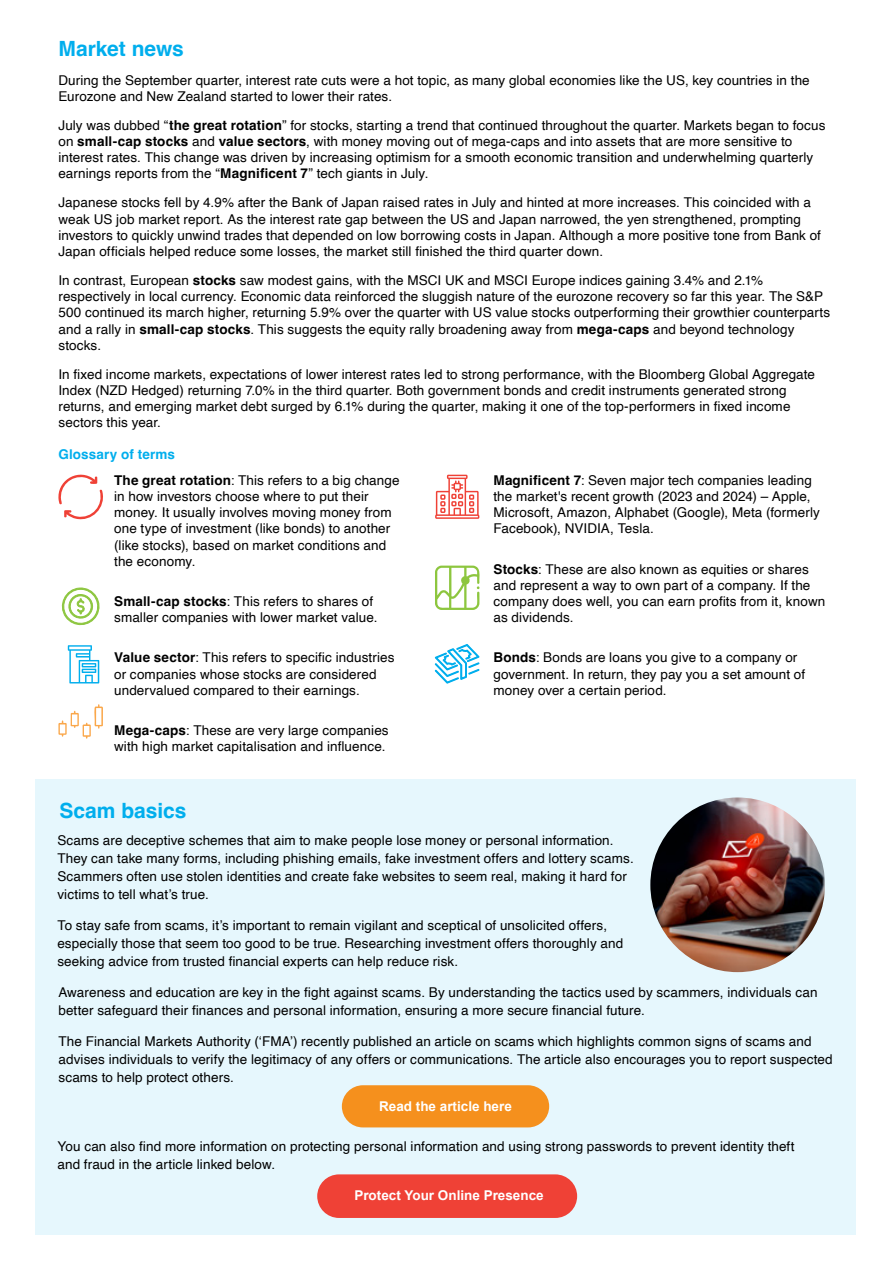
<style>
.page{position:relative;width:893px;height:1263px;background:#fff}
.page>*{position:absolute;margin:0;border:0;box-sizing:border-box;transform-origin:0 0}
.t1{font:700 21px "Helvetica";color:#00aeed}
.t2{font:13.5px/16.2px "Helvetica";letter-spacing:.01em;color:#000}
.t3{font:700 13.5px "Arial";color:#fff}
.s1{font-weight:700}
.s2{font-weight:700;color:#00aeed}
</style>
<div class="page">
<div style="left:36px;top:780px;width:819px;height:454px;background:#e6f7fd"></div>
<div style="left:342px;top:1085px;width:207px;height:42px;background:#f5901d;border-radius:21px"></div>
<div style="left:317px;top:1174px;width:260px;height:44px;background:#ef4136;border-radius:22px"></div>
<svg style="left:434px;top:644px;width:46px;height:40px"></svg>
<svg style="left:58px;top:474px;width:45px;height:46px"></svg>
<svg style="left:435px;top:566px;width:45px;height:44px"></svg>
<svg style="left:61px;top:587px;width:39px;height:39px"></svg>
<svg style="left:68px;top:645px;width:31px;height:38px"></svg>
<svg style="left:58px;top:704px;width:45px;height:35px"></svg>
<svg style="left:435px;top:475px;width:44px;height:44px"></svg>
<img style="left:650px;top:797px;width:175px;height:175px;border-radius:87px">
<h1 class="t1" style="left:58px;top:36px;width:127px">Market news</h1>
<p class="t2" style="left:58px;top:72px;width:753px">During the September quarter, interest rate cuts were a hot topic, as many global economies like the US, key countries in the<br>Eurozone and New Zealand started to lower their rates.</p>
<p class="t2" style="left:58px;top:117px;width:769px">July was dubbed “<span class="s1">the great rotation</span>” for stocks, starting a trend that continued throughout the quarter. Markets began to focus on <span class="s1">small-cap stocks</span> and <span class="s1">value sectors</span>, with money moving out of mega-caps and into assets that are more sensitive to interest rates. This change was driven by increasing optimism for a smooth economic transition and underwhelming quarterly earnings reports from the “<span class="s1">Magnificent 7</span>” tech giants in July.</p>
<p class="t2" style="left:58px;top:195px;width:764px">Japanese stocks fell by 4.9% after the Bank of Japan raised rates in July and hinted at more increases. This coincided with a weak US job market report. As the interest rate gap between the US and Japan narrowed, the yen strengthened, prompting investors to quickly unwind trades that depended on low borrowing costs in Japan. Although a more positive tone from Bank of Japan officials helped reduce some losses, the market still finished the third quarter down.</p>
<p class="t2" style="left:58px;top:273px;width:773px">In contrast, European <span class="s1">stocks</span> saw modest gains, with the MSCI UK and MSCI Europe indices gaining 3.4% and 2.1% respectively in local currency. Economic data reinforced the sluggish nature of the eurozone recovery so far this year. The S&amp;P 500 continued its march higher, returning 5.9% over the quarter with US value stocks outperforming their growthier counterparts and a rally in <span class="s1">small-cap stocks</span>. This suggests the equity rally broadening away from <span class="s1">mega-caps</span> and beyond technology stocks.</p>
<p class="t2" style="left:58px;top:366px;width:758px">In fixed income markets, expectations of lower interest rates led to strong performance, with the Bloomberg Global Aggregate Index (NZD Hedged) returning 7.0% in the third quarter. Both government bonds and credit instruments generated strong returns, and emerging market debt surged by 6.1% during the quarter, making it one of the top-performers in fixed income sectors this year.</p>
<p class="t2" style="left:114px;top:441px;width:287px;line-height:26px;text-indent:-56px"><span class="s2">Glossary of terms<br></span><span class="s1">The great rotation</span>: This refers to a big change</p>
<p class="t2" style="left:114px;top:489px;width:279px">in how investors choose where to put their money. It usually involves moving money from one type of investment (like bonds) to another (like stocks), based on market conditions and the economy.</p>
<p class="t2" style="left:114px;top:594px;width:265px"><span class="s1">Small-cap stocks</span>: This refers to shares of smaller companies with lower market value.</p>
<p class="t2" style="left:114px;top:650px;width:282px"><span class="s1">Value sector</span>: This refers to specific industries or companies whose stocks are considered undervalued compared to their earnings.</p>
<p class="t2" style="left:114px;top:723px;width:276px"><span class="s1">Mega-caps</span>: These are very large companies with high market capitalisation and influence.</p>
<p class="t2" style="left:493px;top:472px;width:328px"><span class="s1">Magnificent 7</span>: Seven major tech companies leading the market's recent growth (2023 and 2024) – Apple, Microsoft, Amazon, Alphabet (Google), Meta (formerly Facebook), NVIDIA, Tesla.</p>
<p class="t2" style="left:493px;top:561px;width:333px"><span class="s1">Stocks</span>: These are also known as equities or shares and represent a way to own part of a company. If the company does well, you can earn profits from it, known as dividends.</p>
<p class="t2" style="left:493px;top:650px;width:313px"><span class="s1">Bonds</span>: Bonds are loans you give to a company or government. In return, they pay you a set amount of money over a certain period.</p>
<h1 class="t1" style="left:59px;top:797px;width:129px">Scam basics</h1>
<p class="t2" style="left:57px;top:832px;width:578px;line-height:18px">Scams are deceptive schemes that aim to make people lose money or personal information.<br>They can take many forms, including phishing emails, fake investment offers and lottery scams.<br>Scammers often use stolen identities and create fake websites to seem real, making it hard for victims to tell what’s true.</p>
<p class="t2" style="left:57px;top:916px;width:567px;line-height:18px">To stay safe from scams, it’s important to remain vigilant and sceptical of unsolicited offers, especially those that seem too good to be true. Researching investment offers thoroughly and seeking advice from trusted financial experts can help reduce risk.</p>
<p class="t2" style="left:58px;top:984px;width:761px;line-height:18px">Awareness and education are key in the fight against scams. By understanding the tactics used by scammers, individuals can better safeguard their finances and personal information, ensuring a more secure financial future.</p>
<p class="t2" style="left:58px;top:1033px;width:776px;line-height:18px">The Financial Markets Authority (‘FMA’) recently published an article on scams which highlights common signs of scams and advises individuals to verify the legitimacy of any offers or communications. The article also encourages you to report suspected scams to help protect others.</p>
<p class="t3" style="left:379px;top:1097px;width:134px">Read the article here</p>
<p class="t2" style="left:57px;top:1138px;width:739px;line-height:18px">You can also find more information on protecting personal information and using strong passwords to prevent identity theft and fraud in the article linked below.</p>
<p class="t3" style="left:354px;top:1187px;width:191px">Protect Your Online Presence</p>
</div>
